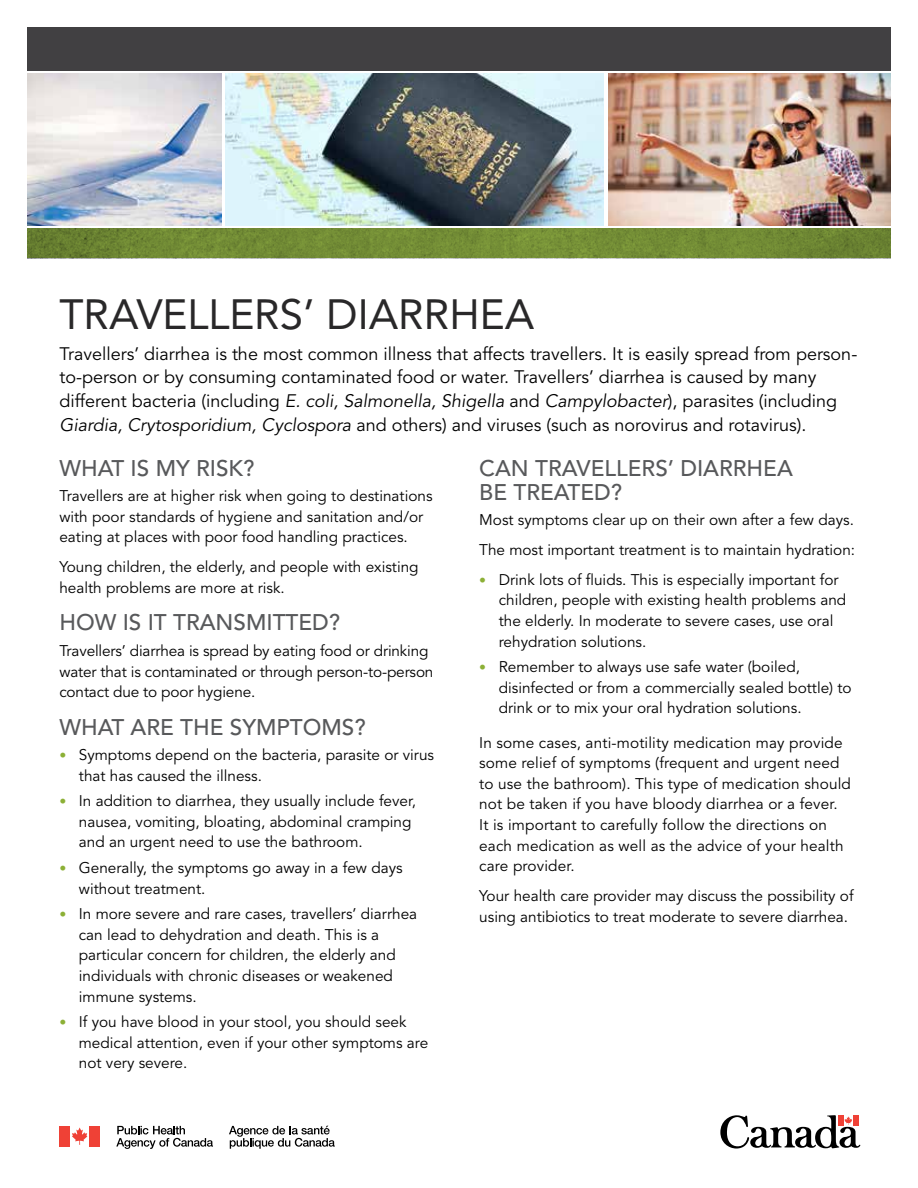
<style>
.page{position:relative;width:918px;height:1188px;background:#fff}
.page>*{position:absolute;margin:0;border:0;box-sizing:border-box;transform-origin:0 0}
.t1{font:42px "Avenir LT Std";color:#292829}
.t2{font:500 22.5px/24px "Avenir LT Std";color:#58595b}
.t3{font:18px/24px "Avenir LT Std";color:#000}
.t4{font:15.3px/20.5px "Avenir LT Std";color:#000}
.s1{font-style:italic}
.s2{font-size:13.8px;color:#8cb036}
</style>
<div class="page">
<div style="left:27px;top:27px;width:864px;height:44px;background:#414042"></div>
<img style="left:27px;top:228px;width:864px;height:30px">
<svg style="left:720px;top:1115px;width:141px;height:34px"></svg>
<div style="left:59px;top:1126px;width:10px;height:20px;background:#ef4136"></div>
<svg style="left:72px;top:1127px;width:15px;height:18px"></svg>
<div style="left:90px;top:1126px;width:10px;height:20px;background:#ef4136"></div>
<svg style="left:116px;top:1126px;width:97px;height:23px"></svg>
<svg style="left:229px;top:1126px;width:106px;height:23px"></svg>
<img style="left:27px;top:74px;width:194px;height:151px">
<img style="left:226px;top:74px;width:378px;height:151px">
<img style="left:608px;top:74px;width:283px;height:151px">
<h1 class="t1" style="left:59px;top:290px;width:476px">TRAVELLERS’ DIARRHEA</h1>
<p class="t3" style="left:59px;top:342px;width:799px">Travellers’ diarrhea is the most common illness that affects travellers. It is easily spread from person&shy;to-person or by consuming contaminated food or water. Travellers’ diarrhea is caused by many different bacteria (including <span class="s1">E. coli, Salmonella, Shigella</span> and <span class="s1">Campylobacter</span>), parasites (including <span class="s1">Giardia, Crytosporidium, Cyclospora</span> and others) and viruses (such as norovirus and rotavirus).</p>
<h2 class="t2" style="left:59px;top:457px;width:197px">WHAT IS MY RISK?</h2>
<p class="t4" style="left:59px;top:486px;width:375px">Travellers are at higher risk when going to destinations with poor standards of hygiene and sanitation and/or eating at places with poor food handling practices.</p>
<p class="t4" style="left:59px;top:557px;width:361px">Young children, the elderly, and people with existing health problems are more at risk.</p>
<h2 class="t2" style="left:59px;top:611px;width:282px">HOW IS IT TRANSMITTED?</h2>
<p class="t4" style="left:59px;top:641px;width:376px">Travellers’ diarrhea is spread by eating food or drinking water that is contaminated or through person-to-person contact due to poor hygiene.</p>
<h2 class="t2" style="left:59px;top:715px;width:308px">WHAT ARE THE SYMPTOMS?</h2>
<p class="t4" style="left:79px;top:745px;width:357px;text-indent:-20px"><span class="s2">•</span> Symptoms depend on the bacteria, parasite or virus that has caused the illness.</p>
<p class="t4" style="left:79px;top:791px;width:339px;text-indent:-20px"><span class="s2">•</span> In addition to diarrhea, they usually include fever, nausea, vomiting, bloating, abdominal cramping and an urgent need to use the bathroom.</p>
<p class="t4" style="left:79px;top:858px;width:325px;text-indent:-20px"><span class="s2">•</span> Generally, the symptoms go away in a few days without treatment.</p>
<p class="t4" style="left:79px;top:904px;width:340px;text-indent:-20px"><span class="s2">•</span> In more severe and rare cases, travellers’ diarrhea can lead to dehydration and death. This is a particular concern for children, the elderly and individuals with chronic diseases or weakened immune systems.</p>
<p class="t4" style="left:79px;top:1012px;width:351px;text-indent:-20px"><span class="s2">•</span> If you have blood in your stool, you should seek medical attention, even if your other symptoms are not very severe.</p>
<h2 class="t2" style="left:479px;top:457px;width:315px">CAN TRAVELLERS’ DIARRHEA<br>BE TREATED?</h2>
<p class="t4" style="left:479px;top:505px;width:377px;line-height:29.8px">Most symptoms clear up on their own after a few days.<br>The most important treatment is to maintain hydration:</p>
<p class="t4" style="left:499px;top:570px;width:349px;text-indent:-20px"><span class="s2">•</span> Drink lots of fluids. This is especially important for children, people with existing health problems and the elderly. In moderate to severe cases, use oral rehydration solutions.</p>
<p class="t4" style="left:499px;top:657px;width:355px;text-indent:-20px"><span class="s2">•</span> Remember to always use safe water (boiled, disinfected or from a commercially sealed bottle) to drink or to mix your oral hydration solutions.</p>
<p class="t4" style="left:479px;top:732px;width:373px">In some cases, anti-motility medication may provide some relief of symptoms (frequent and urgent need to use the bathroom). This type of medication should not be taken if you have bloody diarrhea or a fever.<br>It is important to carefully follow the directions on each medication as well as the advice of your health care provider.</p>
<p class="t4" style="left:479px;top:886px;width:376px">Your health care provider may discuss the possibility of using antibiotics to treat moderate to severe diarrhea.</p>
</div>
